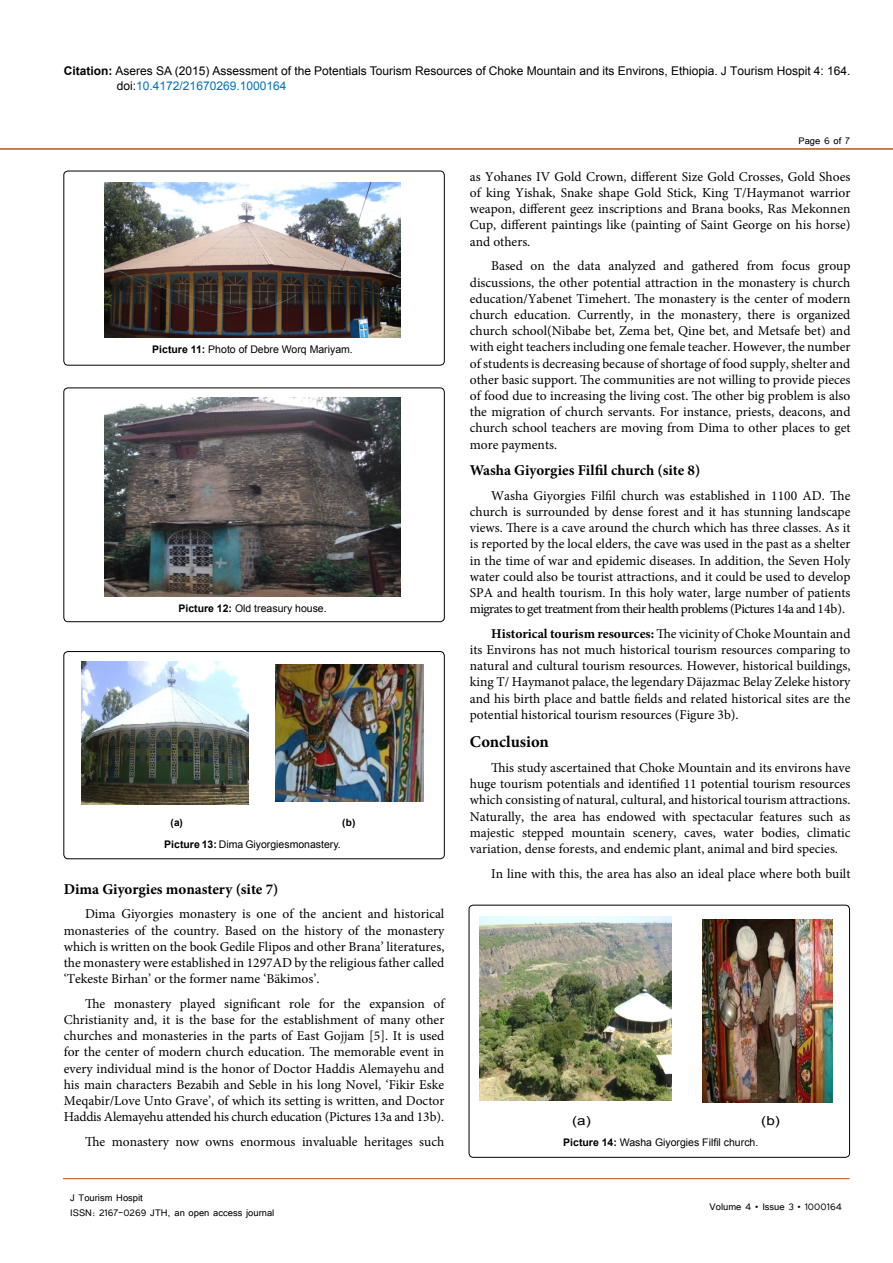
<style>
.page{position:relative;width:893px;height:1263px;background:#fff}
.page>*{position:absolute;margin:0;border:0;box-sizing:border-box;transform-origin:0 0}
.t1{font:700 16.5px "Minion Pro";color:#000}
.t2{font:700 15px "Minion Pro";color:#000}
.t3{font:13.5px/16.2px "Minion Pro";color:#000;text-align:justify}
.t4{font:12.6px "Arial";color:#000;scale:1.22 1}
.t5{font:12px/14.4px "Arial";color:#000}
.t6{font:12px/14.4px "Tunga";color:#000}
.t7{font:10.5px "Arial";color:#000}
.t8{font:700 10.05px "Arial";color:#000}
.s1{font-weight:700}
.s2{color:#0072bc}
</style>
<div class="page">
<hr style="left:0;top:148px;width:893px;height:2px;background:#be4f18">
<hr style="left:63px;top:1178px;width:787px;height:1px;background:#be4f18">
<div style="left:64px;top:171px;width:380px;height:194px;border:1px solid #000;border-radius:4px"></div>
<img style="left:104px;top:183px;width:297px;height:154px">
<div style="left:64px;top:388px;width:380px;height:234px;border:1px solid #000;border-radius:4px"></div>
<img style="left:104px;top:397px;width:297px;height:199px">
<div style="left:64px;top:651px;width:380px;height:208px;border:1px solid #000;border-radius:4px"></div>
<img style="left:81px;top:661px;width:168px;height:143px">
<img style="left:275px;top:665px;width:149px;height:136px">
<div style="left:469px;top:905px;width:381px;height:252px;border:1px solid #000;border-radius:4px"></div>
<img style="left:480px;top:917px;width:191px;height:184px">
<img style="left:702px;top:919px;width:130px;height:184px">
<p class="t5" style="left:117px;top:64px;width:735px;text-indent:-53px"><span class="s1">Citation:</span> Aseres SA (2015) Assessment of the Potentials Tourism Resources of Choke Mountain and its Environs, Ethiopia. J Tourism Hospit 4: 164. doi:<span class="s2">10.4172/21670269.1000164</span></p>
<p class="t7" style="left:152px;top:343px;width:202px"><span class="s1">Picture 11:</span> Photo of Debre Worq Mariyam.</p>
<p class="t7" style="left:178px;top:602px;width:150px"><span class="s1">Picture 12:</span> Old treasury house.</p>
<p class="t8" style="left:171px;top:816px;width:14px">(a)</p>
<p class="t8" style="left:342px;top:816px;width:15px">(b)</p>
<p class="t7" style="left:164px;top:838px;width:178px"><span class="s1">Picture 13:</span> Dima Giyorgiesmonastery.</p>
<p class="t2" style="left:64px;top:878px;width:216px">Dima Giyorgies monastery (site 7)</p>
<p class="t3" style="left:64px;top:906px;width:382px;text-indent:21px">Dima Giyorgies monastery is one of the ancient and historical monasteries of the country. Based on the history of the monastery which is written on the book Gedile Flipos and other Brana’ literatures, the monastery were established in 1297AD by the religious father called ‘Tekeste Birhan’ or the former name ‘Bäkimos’.</p>
<p class="t3" style="left:64px;top:995px;width:382px;text-indent:21px">The monastery played significant role for the expansion of Christianity and, it is the base for the establishment of many other churches and monasteries in the parts of East Gojjam [5]. It is used for the center of modern church education. The memorable event in every individual mind is the honor of Doctor Haddis Alemayehu and his main characters Bezabih and Seble in his long Novel, ‘Fikir Eske Meqabir/Love Unto Grave’, of which its setting is written, and Doctor Haddis Alemayehu attended his church education (Pictures 13a and 13b).</p>
<p class="t3" style="left:85px;top:1134px;width:361px">The monastery now owns enormous invaluable heritages such</p>
<p class="t6" style="left:70px;top:1190px;width:206px">J Tourism Hospit<br>ISSN: 2167-0269 JTH, an open access journal</p>
<p class="t6" style="left:798px;top:133px;width:53px">Page 6 of 7</p>
<p class="t3" style="left:470px;top:168px;width:382px">as Yohanes IV Gold Crown, different Size Gold Crosses, Gold Shoes of king Yishak, Snake shape Gold Stick, King T/Haymanot warrior weapon, different geez inscriptions and Brana books, Ras Mekonnen Cup, different paintings like (painting of Saint George on his horse) and others.</p>
<p class="t3" style="left:470px;top:258px;width:382px;text-indent:21px">Based on the data analyzed and gathered from focus group discussions, the other potential attraction in the monastery is church education/Yabenet Timehert. The monastery is the center of modern church education. Currently, in the monastery, there is organized church school(Nibabe bet, Zema bet, Qine bet, and Metsafe bet) and with eight teachers including one female teacher. However, the number of students is decreasing because of shortage of food supply, shelter and other basic support. The communities are not willing to provide pieces of food due to increasing the living cost. The other big problem is also the migration of church servants. For instance, priests, deacons, and church school teachers are moving from Dima to other places to get more payments.</p>
<p class="t2" style="left:470px;top:460px;width:232px">Washa Giyorgies Filfil church (site 8)</p>
<p class="t3" style="left:470px;top:487px;width:382px;text-indent:21px">Washa Giyorgies Filfil church was established in 1100 AD. The church is surrounded by dense forest and it has stunning landscape views. There is a cave around the church which has three classes. As it is reported by the local elders, the cave was used in the past as a shelter in the time of war and epidemic diseases. In addition, the Seven Holy water could also be tourist attractions, and it could be used to develop SPA and health tourism. In this holy water, large number of patients migrates to get treatment from their health problems (Pictures 14a and 14b).</p>
<p class="t3" style="left:470px;top:625px;width:382px;text-indent:21px"><span class="s1">Historical tourism resources:</span> The vicinity of Choke Mountain and its Environs has not much historical tourism resources comparing to natural and cultural tourism resources. However, historical buildings, king T/ Haymanot palace, the legendary Däjazmac Belay Zeleke history and his birth place and battle fields and related historical sites are the potential historical tourism resources (Figure 3b).</p>
<p class="t1" style="left:470px;top:730px;width:81px">Conclusion</p>
<p class="t3" style="left:470px;top:759px;width:382px;text-indent:21px">This study ascertained that Choke Mountain and its environs have huge tourism potentials and identified 11 potential tourism resources which consisting of natural, cultural, and historical tourism attractions.<br>Naturally, the area has endowed with spectacular features such as majestic stepped mountain scenery, caves, water bodies, climatic variation, dense forests, and endemic plant, animal and bird species.</p>
<p class="t3" style="left:491px;top:865px;width:361px">In line with this, the area has also an ideal place where both built</p>
<p class="t4" style="left:572px;top:1113px;width:17px">(a)</p>
<p class="t4" style="left:761px;top:1113px;width:17px">(b)</p>
<p class="t7" style="left:563px;top:1135px;width:197px"><span class="s1">Picture 14:</span> Washa Giyorgies Filfil church.</p>
<p class="t6" style="left:710px;top:1199px;width:134px">Volume 4 • Issue 3 • 1000164</p>
</div>
